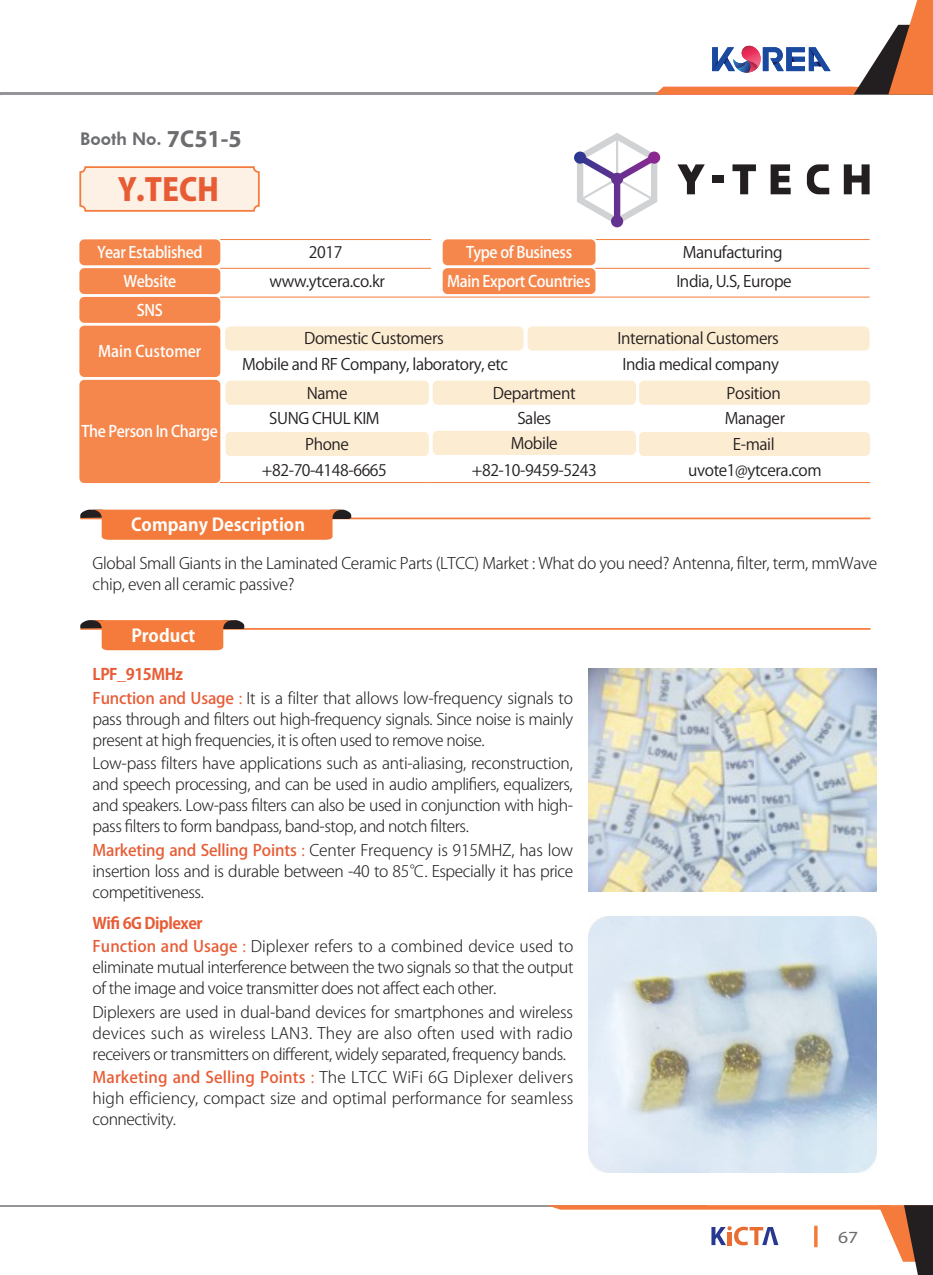
<style>
.page{position:relative;width:933px;height:1275px;background:#fff}
.page>*{position:absolute;margin:0;border:0;box-sizing:border-box;transform-origin:0 0}
.t1{font:800 30.8px "Koz Go Pr 6 N";color:#e75c35}
.t2{font:700 17.5px "Koz Go Pr 6 N";color:#fff}
.t3{font:800 17.5px "Futura BT";color:#6c6d70}
.t4{font:17.15px "Myriad Pro";color:#6c6d70;scale:1.15 1}
.t5{font:300 15.75px/21px "Koz Go Pr 6 N";letter-spacing:-.03em;color:#231f20;text-align:justify}
.t6{font:15.75px "Koz Go Pr 6 N";letter-spacing:-.025em;color:#231f20}
.t7{font:500 15.75px "Koz Go Pr 6 N";letter-spacing:-.025em;color:#fff;scale:.95 1}
.t8{font:700 15.75px "Koz Go Pr 6 N";letter-spacing:-.03em;color:#e75c35}
.t9{font:500 15.75px "Koz Go Pr 6 N";color:#fff;scale:.95 1}
.s1{font-family:"Myriad Pro";font-weight:700;font-size:24.5px}
.s2{font-weight:500;color:#e75c35}
.s3{font-weight:400;color:#e75c35}
</style>
<div class="page">
<hr style="left:0;top:1205px;width:706px;height:2px;background:#939598">
<svg style="left:547px;top:1205px;width:386px;height:70px"></svg>
<hr style="left:0;top:93px;width:667px;height:2px;background:#939598">
<svg style="left:655px;top:0;width:278px;height:95px"></svg>
<div style="left:79px;top:239px;width:141px;height:26px;background:#f5874c;border-radius:5px"></div>
<div style="left:442px;top:239px;width:153px;height:26px;background:#f5874c;border-radius:5px"></div>
<div style="left:442px;top:268px;width:153px;height:26px;background:#f5874c;border-radius:5px"></div>
<div style="left:79px;top:268px;width:141px;height:26px;background:#f5874c;border-radius:5px"></div>
<div style="left:79px;top:297px;width:141px;height:26px;background:#f5874c;border-radius:5px"></div>
<div style="left:79px;top:326px;width:141px;height:51px;background:#f5874c;border-radius:5px"></div>
<div style="left:79px;top:380px;width:141px;height:103px;background:#f5874c;border-radius:5px"></div>
<hr style="left:220px;top:239px;width:211px;height:1px;background:#f47b3b">
<hr style="left:596px;top:239px;width:273px;height:1px;background:#f47b3b">
<hr style="left:220px;top:268px;width:211px;height:1px;background:#f47b3b">
<hr style="left:595px;top:268px;width:274px;height:1px;background:#f47b3b">
<hr style="left:220px;top:297px;width:649px;height:1px;background:#f47b3b">
<div style="left:225px;top:326px;width:298px;height:25px;background:#fcecd1;border-radius:5px"></div>
<div style="left:527px;top:326px;width:342px;height:25px;background:#fcecd1;border-radius:5px"></div>
<hr style="left:220px;top:482px;width:210px;height:1px;background:#f47b3b">
<hr style="left:430px;top:482px;width:209px;height:1px;background:#f47b3b">
<hr style="left:639px;top:482px;width:231px;height:1px;background:#f47b3b">
<div style="left:225px;top:381px;width:204px;height:24px;background:#fcecd1;border-radius:5px"></div>
<div style="left:433px;top:381px;width:203px;height:24px;background:#fcecd1;border-radius:5px"></div>
<div style="left:639px;top:381px;width:231px;height:24px;background:#fcecd1;border-radius:5px"></div>
<div style="left:225px;top:432px;width:204px;height:24px;background:#fcecd1;border-radius:5px"></div>
<div style="left:433px;top:431px;width:203px;height:24px;background:#fcecd1;border-radius:5px"></div>
<div style="left:639px;top:432px;width:231px;height:24px;background:#fcecd1;border-radius:5px"></div>
<hr style="left:80px;top:518px;width:790px;height:1px;background:#f47b3b">
<div style="left:330px;top:510px;width:21px;height:8px;background:#231f20"></div>
<svg style="left:80px;top:510px;width:262px;height:30px;background:#ef844c"></svg>
<hr style="left:80px;top:628px;width:790px;height:2px;background:#f47b3b">
<div style="left:223px;top:620px;width:21px;height:9px;background:#231f20"></div>
<svg style="left:80px;top:620px;width:154px;height:30px"></svg>
<div style="left:80px;top:167px;width:179px;height:44px;background:#fdf0e4;border-radius:5px"></div>
<div style="left:79px;top:166px;width:181px;height:46px;border:2px solid #f47b3b;border-radius:5px"></div>
<svg style="left:677px;top:164px;width:27px;height:30px"></svg>
<svg style="left:732px;top:164px;width:24px;height:30px"></svg>
<svg style="left:770px;top:164px;width:20px;height:30px"></svg>
<svg style="left:807px;top:164px;width:22px;height:30px"></svg>
<svg style="left:843px;top:164px;width:26px;height:30px"></svg>
<div style="left:712px;top:176px;width:11px;height:7px;background:#231f20"></div>
<svg style="left:574px;top:133px;width:86px;height:94px"></svg>
<img style="left:588px;top:669px;width:288px;height:222px">
<img style="left:588px;top:916px;width:288px;height:256px">
<p class="t3" style="left:80px;top:128px;width:163px">Booth No. <span class="s1">7C51-5</span></p>
<p class="t1" style="left:118px;top:172px;width:102px">Y.TECH</p>
<p class="t7" style="left:97px;top:244px;width:113px">Year Established</p>
<p class="t6" style="left:309px;top:244px;width:35px">2017</p>
<p class="t7" style="left:466px;top:244px;width:113px">Type of Business</p>
<p class="t6" style="left:683px;top:244px;width:101px">Manufacturing</p>
<p class="t7" style="left:123px;top:273px;width:57px">Website</p>
<p class="t6" style="left:269px;top:273px;width:117px">www.ytcera.co.kr</p>
<p class="t7" style="left:447px;top:273px;width:152px">Main Export Countries</p>
<p class="t6" style="left:676px;top:273px;width:117px">India, U.S, Europe</p>
<p class="t7" style="left:137px;top:301px;width:29px">SNS</p>
<p class="t9" style="left:98px;top:343px;width:110px">Main Customer</p>
<p class="t6" style="left:304px;top:330px;width:141px">Domestic Customers</p>
<p class="t6" style="left:617px;top:330px;width:163px">International Customers</p>
<p class="t6" style="left:242px;top:355px;width:268px">Mobile and RF Company, laboratory, etc</p>
<p class="t6" style="left:622px;top:355px;width:158px">India medical company</p>
<p class="t6" style="left:307px;top:384px;width:42px">Name</p>
<p class="t6" style="left:493px;top:384px;width:84px">Department</p>
<p class="t6" style="left:726px;top:384px;width:56px">Position</p>
<p class="t6" style="left:269px;top:410px;width:112px">SUNG CHUL KIM</p>
<p class="t6" style="left:517px;top:410px;width:35px">Sales</p>
<p class="t6" style="left:724px;top:410px;width:62px">Manager</p>
<p class="t6" style="left:305px;top:435px;width:45px">Phone</p>
<p class="t6" style="left:511px;top:434px;width:48px">Mobile</p>
<p class="t6" style="left:733px;top:435px;width:43px">E-mail</p>
<p class="t6" style="left:262px;top:461px;width:126px">+82-70-4148-6665</p>
<p class="t6" style="left:472px;top:461px;width:126px">+82-10-9459-5243</p>
<p class="t6" style="left:688px;top:461px;width:135px">uvote1@ytcera.com</p>
<p class="t2" style="left:131px;top:515px;width:175px">Company Description</p>
<p class="t7" style="left:81px;top:422px;width:145px">The Person In Charge</p>
<p class="t5" style="left:93px;top:553px;width:786px">Global Small Giants in the Laminated Ceramic Parts (LTCC) Market : What do you need? Antenna, filter, term, mmWave chip, even all ceramic passive?</p>
<p class="t2" style="left:131px;top:625px;width:65px">Product</p>
<p class="t8" style="left:93px;top:666px;width:92px">LPF_915MHz</p>
<p class="t5" style="left:93px;top:688px;width:482px"><span class="s2">Function and Usage</span> <span class="s3">:</span> It is a filter that allows low-frequency signals to pass through and filters out high-frequency signals. Since noise is mainly present at high frequencies, it is often used to remove noise.</p>
<p class="t5" style="left:93px;top:753px;width:482px">Low-pass filters have applications such as anti-aliasing, reconstruction, and speech processing, and can be used in audio amplifiers, equalizers, and speakers. Low-pass filters can also be used in conjunction with high&shy;pass filters to form bandpass, band-stop, and notch filters.</p>
<p class="t5" style="left:93px;top:840px;width:482px"><span class="s2">Marketing and Selling Points</span> <span class="s3">:</span> Center Frequency is 915MHZ, has low insertion loss and is durable between -40 to 85℃. Especially it has price competitiveness.</p>
<p class="t8" style="left:93px;top:914px;width:112px">Wifi 6G Diplexer</p>
<p class="t5" style="left:93px;top:936px;width:482px"><span class="s2">Function and Usage</span> <span class="s3">:</span> Diplexer refers to a combined device used to eliminate mutual interference between the two signals so that the output of the image and voice transmitter does not affect each other.</p>
<p class="t5" style="left:93px;top:1002px;width:482px">Diplexers are used in dual-band devices for smartphones and wireless devices such as wireless LAN3. They are also often used with radio receivers or transmitters on different, widely separated, frequency bands.</p>
<p class="t5" style="left:93px;top:1067px;width:482px"><span class="s2">Marketing and Selling Points</span> <span class="s3">:</span> The LTCC WiFi 6G Diplexer delivers high efficiency, compact size and optimal performance for seamless connectivity.</p>
<p class="t4" style="left:838px;top:1227px;width:19px">67</p>
</div>
